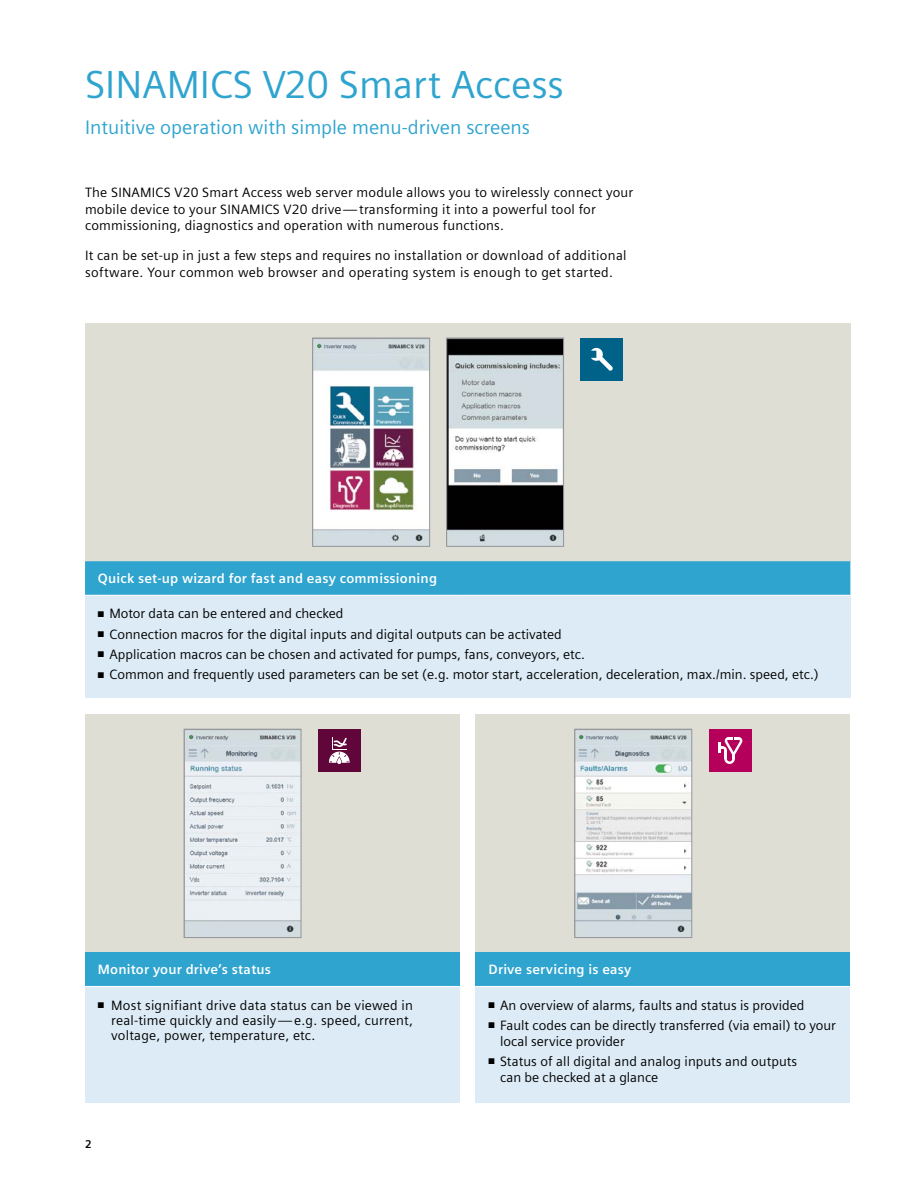
<style>
.page{position:relative;width:918px;height:1188px;background:#fff}
.page>*{position:absolute;margin:0;border:0;box-sizing:border-box;transform-origin:0 0}
.t1{font:39px "Siemens Sans";color:#2ea4cf}
.t2{font:19.5px "Siemens Sans";color:#2ea4cf}
.t3{font:13.5px/16.5px "Siemens Sans";letter-spacing:.005em;color:#000}
.t4{font:13.5px/16.5px "Siemens Sans";letter-spacing:.025em;color:#000}
.t5{font:700 13.5px "Siemens Sans";letter-spacing:.015em;color:#fff}
.t6{font:700 11.25px "Siemens Sans";color:#000}
</style>
<div class="page">
<div style="left:85px;top:323px;width:765px;height:238px;background:#dfded5"></div>
<div style="left:85px;top:561px;width:765px;height:34px;background:#2ea4cf"></div>
<div style="left:85px;top:595px;width:765px;height:102px;background:#dcebf5"></div>
<hr style="left:85px;top:595px;width:374px;height:1px;background:#fff">
<hr style="left:459px;top:595px;width:391px;height:1px;background:#fff">
<div style="left:581px;top:338px;width:42px;height:43px;background:#006288"></div>
<svg style="left:591px;top:348px;width:22px;height:23px"></svg>
<img style="left:314px;top:340px;width:114px;height:205px">
<div style="left:312px;top:338px;width:118px;height:209px;border:1px solid #939598"></div>
<img style="left:448px;top:340px;width:114px;height:205px">
<div style="left:446px;top:338px;width:118px;height:209px;border:1px solid #939598"></div>
<div style="left:85px;top:714px;width:374px;height:238px;background:#dfded5"></div>
<div style="left:85px;top:952px;width:374px;height:34px;background:#2ea4cf"></div>
<div style="left:85px;top:986px;width:374px;height:117px;background:#dcebf5"></div>
<hr style="left:85px;top:986px;width:374px;height:1px;background:#fff">
<div style="left:318px;top:729px;width:43px;height:43px;background:#60063a"></div>
<svg style="left:329px;top:737px;width:21px;height:27px"></svg>
<img style="left:186px;top:731px;width:113px;height:205px">
<div style="left:184px;top:729px;width:117px;height:209px;border:1px solid #939598"></div>
<div style="left:476px;top:714px;width:374px;height:238px;background:#dfded5"></div>
<div style="left:476px;top:952px;width:374px;height:34px;background:#2ea4cf"></div>
<div style="left:476px;top:986px;width:374px;height:117px;background:#dcebf5"></div>
<hr style="left:476px;top:986px;width:374px;height:1px;background:#fff">
<div style="left:709px;top:729px;width:42px;height:43px;background:#b5005b"></div>
<svg style="left:718px;top:737px;width:24px;height:27px"></svg>
<img style="left:576px;top:731px;width:114px;height:205px">
<div style="left:574px;top:729px;width:118px;height:209px;border:1px solid #939598"></div>
<h1 class="t1" style="left:85px;top:63px;width:480px">SINAMICS V20 Smart Access</h1>
<h2 class="t2" style="left:85px;top:116px;width:447px">Intuitive operation with simple menu-driven screens</h2>
<p class="t3" style="left:85px;top:185px;width:550px">The SINAMICS V20 Smart Access web server module allows you to wirelessly connect your mobile device to your SINAMICS V20 drive—transforming it into a powerful tool for commissioning, diagnostics and operation with numerous functions.</p>
<p class="t4" style="left:85px;top:248px;width:543px">It can be set-up in just a few steps and requires no installation or download of additional software. Your common web browser and operating system is enough to get started.</p>
<p class="t5" style="left:98px;top:571px;width:341px">Quick set-up wizard for fast and easy commissioning</p>
<p class="t3" style="left:98px;top:606px;width:247px">■ Motor data can be entered and checked</p>
<p class="t3" style="left:98px;top:626px;width:465px">■ Connection macros for the digital inputs and digital outputs can be activated</p>
<p class="t3" style="left:98px;top:646px;width:489px">■ Application macros can be chosen and activated for pumps, fans, conveyors, etc.</p>
<p class="t3" style="left:98px;top:666px;width:722px">■ Common and frequently used parameters can be set (e.g. motor start, acceleration, deceleration, max./min. speed, etc.)</p>
<p class="t5" style="left:98px;top:962px;width:175px">Monitor your drive’s status</p>
<p class="t3" style="left:111px;top:998px;width:303px;line-height:15px;text-align:justify;text-indent:-14px">■ Most signifiant drive data status can be viewed in real-time quickly and easily—e.g. speed, current, voltage, power, temperature, etc.</p>
<p class="t6" style="left:85px;top:1138px;width:8px">2</p>
<p class="t5" style="left:489px;top:962px;width:144px">Drive servicing is easy</p>
<p class="t3" style="left:489px;top:997px;width:317px">■ An overview of alarms, faults and status is provided</p>
<p class="t3" style="left:500px;top:1017px;width:337px;line-height:15.8px;text-indent:-12px">■ Fault codes can be directly transferred (via email) to your local service provider</p>
<p class="t3" style="left:500px;top:1053px;width:299px;line-height:15.8px;text-indent:-12px">■ Status of all digital and analog inputs and outputs can be checked at a glance</p>
</div>
